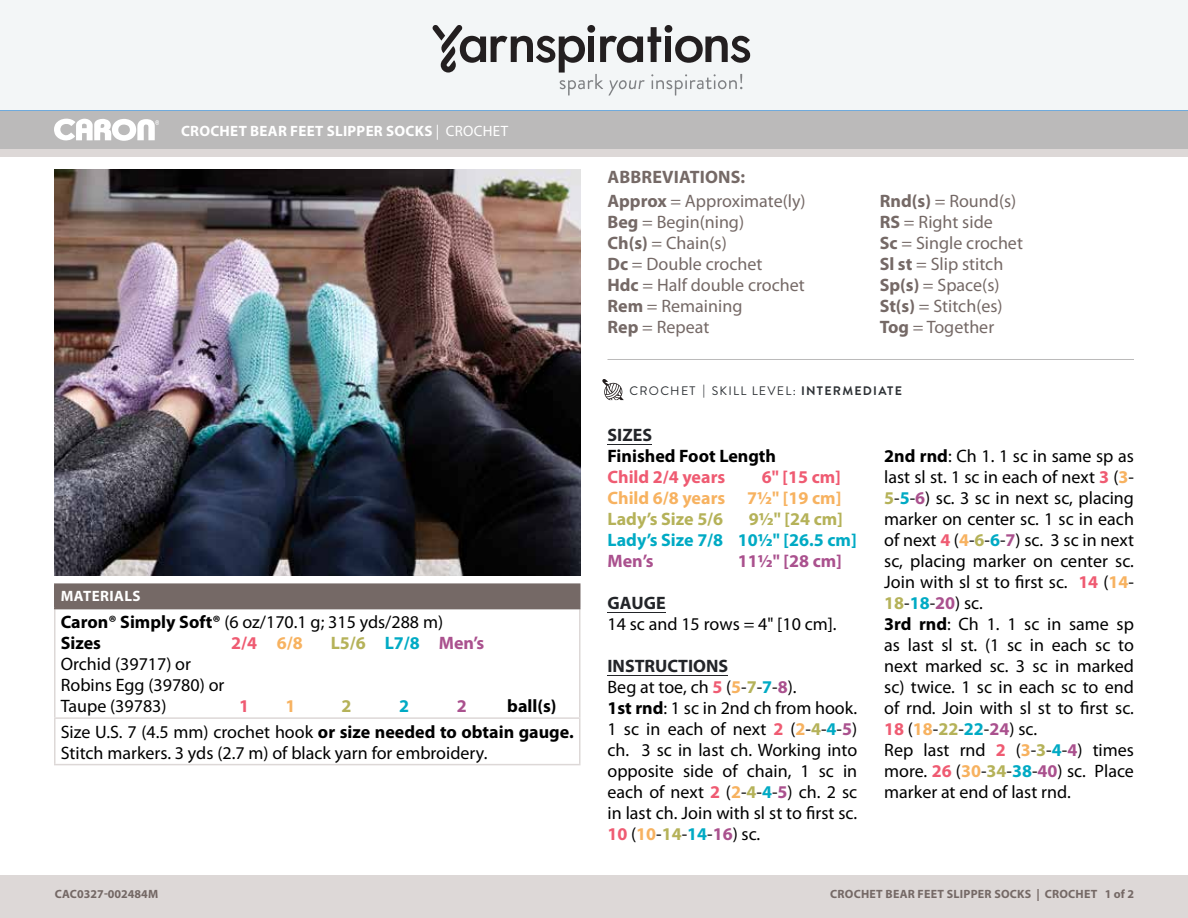
<style>
.page{position:relative;width:1188px;height:918px;background:#fff}
.page>*{position:absolute;margin:0;border:0;box-sizing:border-box;transform-origin:0 0}
.t1{font:18px/21px "Myriad Pro";color:#000}
.t2{font:18px/21px "Myriad Pro";color:#756966}
.t3{font:700 18px/21px "Myriad Pro";color:#000}
.t4{font:700 18px/21px "Myriad Pro";color:#f7b260;text-align:justify}
.t5{font:700 18px/21px "Myriad Pro";color:#00aac4}
.t6{font:700 18px/24px "Myriad Pro";letter-spacing:.01em;color:#756966}
.t7{font:700 18px "Myriad Pro";color:#aa518e}
.t8{font:700 18px "Myriad Pro";color:#ef5b72}
.t9{font:700 18px "Myriad Pro";color:#b5b259}
.Pattern_Title{font:700 15px "Myriad Pro";letter-spacing:.02em;color:#fff}
.t10{font:12.3px "Brandon Grotesque";letter-spacing:.1em;color:#2d3135}
.t11{font:700 12px "Myriad Pro";letter-spacing:.02em;color:#756966}
.t12{font:700 12px "Myriad Pro";letter-spacing:.02em;color:#746865}
.t13{font:700 12px "Myriad Pro";color:#746865}
.t14{font:12px "Myriad Pro";color:#746865}
.s1{font-weight:400}
.s2{font-weight:700}
.s3{color:#f7b260}
.s4{color:#b5b259}
.s5{color:#00aac4}
.s6{color:#232529}
.s7{color:#ef5b72}
.s8{color:#aa518e}
.s9{font-weight:700;color:#232529}
.s10{font-weight:700;color:#ef5b72}
.s11{font-weight:700;color:#f7b260}
.s12{font-weight:700;color:#b5b259}
.s13{font-weight:700;color:#00aac4}
.s14{font-weight:700;color:#aa518e}
</style>
<div class="page">
<div style="left:0;top:0;width:1188px;height:111px;background:#f3f6f7"></div>
<svg style="left:433px;top:25px;width:318px;height:71px"></svg>
<div style="left:0;top:874px;width:1188px;height:44px;background:#ddd8d7"></div>
<div style="left:0;top:149px;width:1188px;height:8px;background:#ddd8d7"></div>
<div style="left:0;top:111px;width:1188px;height:38px;background:#bbbaba"></div>
<svg style="left:54px;top:118px;width:105px;height:23px"></svg>
<div style="left:55px;top:584px;width:525px;height:25px;background:#756966"></div>
<hr style="left:54px;top:609px;width:2px;height:108px;background:#ddd8d7">
<hr style="left:579px;top:609px;width:1px;height:108px;background:#ddd8d7">
<hr style="left:54px;top:717px;width:526px;height:2px;background:#ddd8d7">
<hr style="left:54px;top:719px;width:2px;height:45px;background:#ddd8d7">
<hr style="left:579px;top:719px;width:1px;height:45px;background:#ddd8d7">
<hr style="left:54px;top:764px;width:526px;height:1px;background:#ddd8d7">
<hr style="left:54px;top:583px;width:526px;height:2px;background:#756966">
<hr style="left:54px;top:585px;width:2px;height:23px;background:#756966">
<hr style="left:54px;top:608px;width:526px;height:1px;background:#756966">
<hr style="left:608px;top:444px;width:44px;height:1px;background:#232529">
<hr style="left:608px;top:675px;width:120px;height:1px;background:#232529">
<hr style="left:608px;top:612px;width:58px;height:1px;background:#232529">
<img style="left:54px;top:170px;width:526px;height:405px">
<hr style="left:608px;top:359px;width:526px;height:1px;background:#bbbaba">
<svg style="left:602px;top:379px;width:22px;height:21px"></svg>
<p class="Pattern_Title" style="left:181px;top:121px;width:329px">CROCHET BEAR FEET SLIPPER SOCKS <span class="s1">| CROCHET</span></p>
<p class="Pattern_Title" style="left:181px;top:121px;width:340px">POPI CROCHET CHRISTMAS STOCKING <span class="s1">| CROCHET</span></p>
<p class="Pattern_Title" style="left:61px;top:587px;width:81px">MATERIALS</p>
<p class="t1" style="left:61px;top:611px;width:384px"><span class="s2">Caron® Simply Soft®</span> (6 oz/170.1 g; 315 yds/288 m)<br><span class="s2">Sizes</span></p>
<p class="t8" style="left:231px;top:631px;width:73px">2/4 <span class="s3">6/8</span></p>
<p class="t7" style="left:331px;top:631px;width:155px"><span class="s4">L5/6</span> <span class="s5">L7/8</span> Men’s</p>
<p class="t1" style="left:61px;top:653px;width:165px">Orchid (39717) or<br>Robins Egg (39780) or<br>Taupe (39783)</p>
<p class="t3" style="left:61px;top:693px;width:514px;line-height:25.5px;text-indent:447px">ball(s)<br><span class="s1">Size U.S. 7 (4.5 mm) crochet hook</span> or size needed to obtain gauge.</p>
<p class="t1" style="left:61px;top:742px;width:428px">Stitch markers. 3 yds (2.7 m) of black yarn for embroidery.</p>
<p class="t8" style="left:239px;top:694px;width:11px">1</p>
<p class="t4" style="left:285px;top:695px;width:11px">1</p>
<p class="t9" style="left:342px;top:694px;width:11px">2</p>
<p class="t5" style="left:399px;top:695px;width:11px">2</p>
<p class="t7" style="left:457px;top:694px;width:11px">2</p>
<p class="t13" style="left:55px;top:886px;width:105px">CAC0327-002484M</p>
<p class="t6" style="left:608px;top:165px;width:200px">ABBREVIATIONS:<br>Approx <span class="s1">= Approximate(ly)</span></p>
<p class="t2" style="left:608px;top:212px;width:199px"><span class="s2">Beg</span> = Begin(ning)<br><span class="s2">Ch(s)</span> = Chain(s)<br><span class="s2">Dc</span> = Double crochet<br><span class="s2">Hdc</span> = Half double crochet<br><span class="s2">Rem</span> = Remaining<br><span class="s2">Rep</span> = Repeat</p>
<p class="t2" style="left:880px;top:191px;width:145px"><span class="s2">Rnd(s)</span> = Round(s)<br><span class="s2">RS</span> = Right side<br><span class="s2">Sc</span> = Single crochet<br><span class="s2">Sl st</span> = Slip stitch<br><span class="s2">Sp(s)</span> = Space(s)<br><span class="s2">St(s)</span> = Stitch(es)<br><span class="s2">Tog</span> = Together</p>
<p class="t10" style="left:630px;top:382px;width:274px">CROCHET <span class="s2">|</span> SKILL LEVEL: <span class="s2">INTERMEDIATE</span></p>
<p class="t3" style="left:608px;top:424px;width:170px"><span class="s6">SIZES<br></span>Finished Foot Length<br><span class="s7">Child 2/4 years</span></p>
<p class="t4" style="left:608px;top:466px;width:235px;text-indent:154px"><span class="s7">6" [15 cm] </span>Child 6/8 years 7½" [19 cm] <span class="s4">Lady’s Size 5/6</span></p>
<p class="t5" style="left:608px;top:508px;width:251px;text-indent:141px"><span class="s4">9½" [24 cm]<br></span>Lady’s Size 7/8 10½" [26.5 cm]<br><span class="s8">Men’s</span></p>
<p class="t7" style="left:738px;top:549px;width:106px">11½" [28 cm]</p>
<p class="t1" style="left:608px;top:592px;width:231px"><span class="s9">GAUGE<br></span>14 sc and 15 rows = 4" [10 cm].</p>
<p class="t1" style="left:608px;top:655px;width:251px"><span class="s9">INSTRUCTIONS<br></span>Beg at toe, ch <span class="s10">5</span> (<span class="s11">5</span>-<span class="s12">7</span>-<span class="s13">7</span>-<span class="s14">8</span>).<br><span class="s2">1st rnd</span>: 1 sc in 2nd ch from hook.<br>1 sc in each of next <span class="s10">2</span> (<span class="s11">2</span>-<span class="s12">4</span>-<span class="s13">4</span>-<span class="s14">5</span>) ch. 3 sc in last ch. Working into opposite side of chain, 1 sc in each of next <span class="s10">2</span> (<span class="s11">2</span>-<span class="s12">4</span>-<span class="s13">4</span>-<span class="s14">5</span>) ch. 2 sc in last ch. Join with sl st to first sc.<br><span class="s10">10</span> (<span class="s11">10</span>-<span class="s12">14</span>-<span class="s13">14</span>-<span class="s14">16</span>) sc.</p>
<p class="t1" style="left:884px;top:445px;width:251px"><span class="s2">2nd rnd</span>: Ch 1. 1 sc in same sp as last sl st. 1 sc in each of next <span class="s10">3</span> (<span class="s11">3</span>-<br><span class="s12">5</span>-<span class="s13">5</span>-<span class="s14">6</span>) sc. 3 sc in next sc, placing marker on center sc. 1 sc in each of next <span class="s10">4</span> (<span class="s11">4</span>-<span class="s12">6</span>-<span class="s13">6</span>-<span class="s14">7</span>) sc. 3 sc in next sc, placing marker on center sc.<br>Join with sl st to first sc. <span class="s10">14</span> (<span class="s11">14</span>-<br><span class="s12">18</span>-<span class="s13">18</span>-<span class="s14">20</span>) sc.<br><span class="s2">3rd rnd</span>: Ch 1. 1 sc in same sp as last sl st. (1 sc in each sc to next marked sc. 3 sc in marked sc) twice. 1 sc in each sc to end of rnd. Join with sl st to first sc.<br><span class="s10">18</span> (<span class="s11">18</span>-<span class="s12">22</span>-<span class="s13">22</span>-<span class="s14">24</span>) sc.<br>Rep last rnd <span class="s10">2</span> (<span class="s11">3</span>-<span class="s12">3</span>-<span class="s13">4</span>-<span class="s14">4</span>) times more. <span class="s10">26</span> (<span class="s11">30</span>-<span class="s12">34</span>-<span class="s13">38</span>-<span class="s14">40</span>) sc. Place marker at end of last rnd.</p>
<p class="t11" style="left:830px;top:886px;width:305px">CROCHET BEAR FEET SLIPPER SOCKS | CROCHET 1 of 2</p>
<p class="t12" style="left:846px;top:887px;width:240px">GRANNY STRAWBERRY DISHCLOTH | <span class="s1">CROCH</span></p>
<p class="t14" style="left:1128px;top:887px;width:8px">1</p>
</div>
